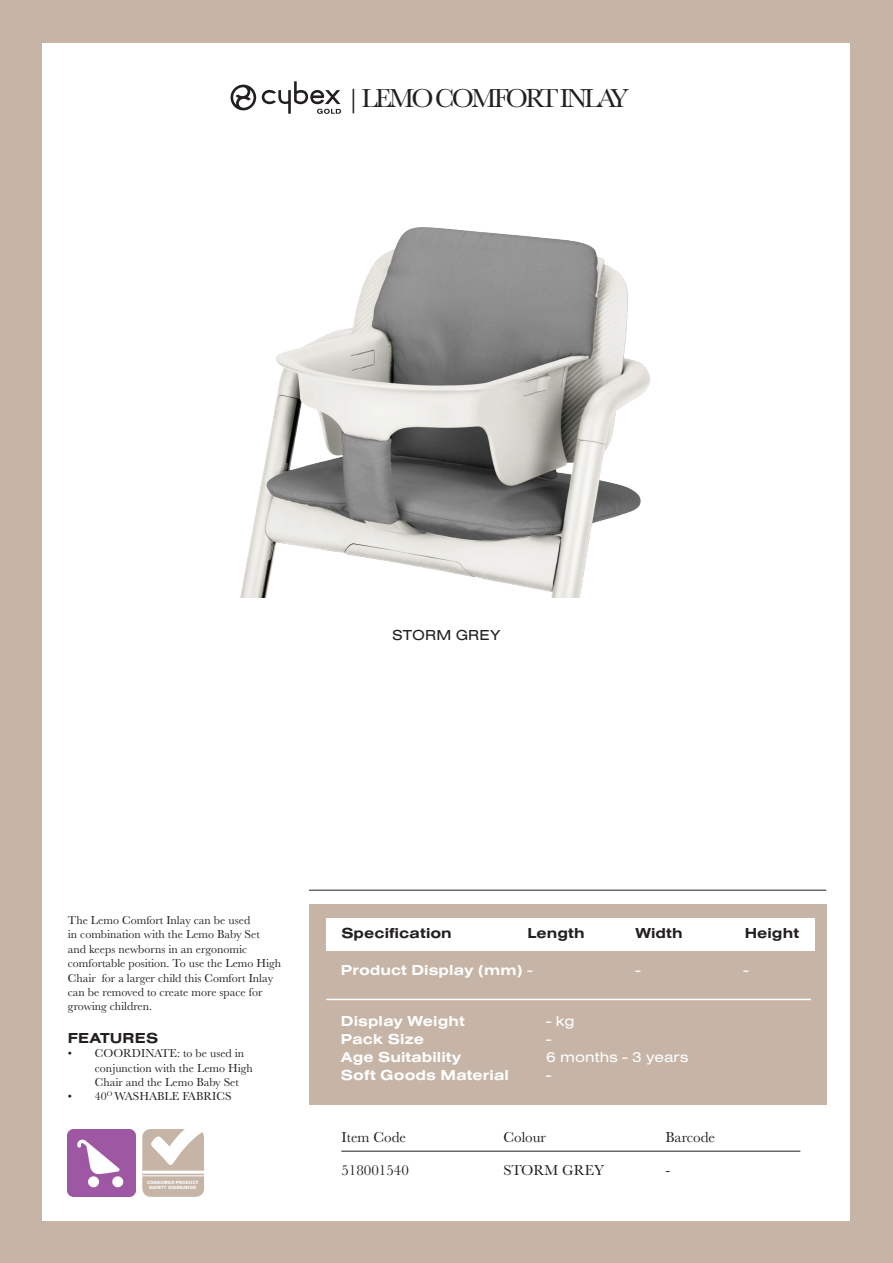
<style>
.page{position:relative;width:893px;height:1263px;background:#c6b4a6}
.page>*{position:absolute;margin:0;border:0;box-sizing:border-box;transform-origin:0 0}
.t1{font:27px "Baskerville MT Std";letter-spacing:-.1em;color:#231f20}
.t2{font:700 15px/18px "Nimbus San Ext";color:#fff}
.t3{font:15px "Baskerville MT Std";color:#231f20}
.t4{font:700 15px "Nimbus San Ext";color:#231f20}
.t5{font:15px/18px "Nimbus San Ext";color:#fff}
.t6{font:15px "Nimbus San Ext";color:#231f20}
.t7{font:12px/14.4px "Baskerville MT Std";color:#231f20}
.t8{font:700 4.5px/5.4px "Akzidenz Grotesk Pro";color:#fff;text-align:center}
.s1{color:#fff}
.s2{font-weight:400}
</style>
<div class="page">
<div style="left:43px;top:43px;width:807px;height:1177px;background:#fff"></div>
<img style="left:240px;top:227px;width:410px;height:371px">
<hr style="left:309px;top:890px;width:517px;height:1px;background:#231f20">
<hr style="left:341px;top:1151px;width:459px;height:1px;background:#231f20">
<div style="left:309px;top:904px;width:517px;height:201px;background:#c6b4a6"></div>
<hr style="left:326px;top:999px;width:485px;height:1px;background:#fff">
<div style="left:326px;top:918px;width:488px;height:32px;background:#fff"></div>
<img style="left:68px;top:1129px;width:68px;height:68px">
<div style="left:142px;top:1129px;width:62px;height:68px;background:#c6b4a6;border-radius:9px"></div>
<hr style="left:142px;top:1170px;width:62px;height:3px;background:#fff">
<hr style="left:142px;top:1175px;width:62px;height:1px;background:#fff">
<svg style="left:151px;top:1129px;width:52px;height:36px"></svg>
<svg style="left:231px;top:85px;width:25px;height:25px"></svg>
<svg style="left:262px;top:81px;width:79px;height:33px"></svg>
<h1 class="t1" style="left:264px;top:83px;width:366px"><span class="s1">CYBEX</span> | LEMO COMFORT INLAY</h1>
<p class="t6" style="left:392px;top:626px;width:110px">STORM GREY</p>
<p class="t7" style="left:68px;top:913px;width:215px">The Lemo Comfort Inlay can be used<br>in combination with the Lemo Baby Set<br>and keeps newborns in an ergonomic comfortable position. To use the Lemo High Chair for a larger child this Comfort Inlay can be removed to create more space for growing children.</p>
<p class="t4" style="left:68px;top:1029px;width:92px">FEATURES</p>
<p class="t7" style="left:95px;top:1046px;width:160px;text-indent:-27px">• COORDINATE: to be used in conjunction with the Lemo High<br>Chair and the Lemo Baby Set</p>
<p class="t7" style="left:68px;top:1089px;width:165px">• 40<sup>O</sup> WASHABLE FABRICS</p>
<p class="t8" style="left:147px;top:1179px;width:53px">CONSUMER PRODUCT<br>SAFETY STANDARDS</p>
<p class="t4" style="left:341px;top:924px;width:112px">Specification</p>
<p class="t4" style="left:527px;top:924px;width:59px">Length</p>
<p class="t4" style="left:635px;top:924px;width:49px">Width</p>
<p class="t4" style="left:745px;top:924px;width:56px">Height</p>
<p class="t5" style="left:635px;top:961px;width:7px">-</p>
<p class="t5" style="left:743px;top:961px;width:7px">-</p>
<p class="t2" style="left:341px;top:961px;width:193px">Product Display (mm) <span class="s2">-</span></p>
<p class="t2" style="left:341px;top:1012px;width:170px">Display Weight<br>Pack Size<br>Age Suitability<br>Soft Goods Material</p>
<p class="t5" style="left:546px;top:1011px;width:144px">- kg<br>-<br>6 months - 3 years -</p>
<p class="t3" style="left:341px;top:1128px;width:66px">Item Code</p>
<p class="t3" style="left:503px;top:1128px;width:44px">Colour</p>
<p class="t3" style="left:665px;top:1128px;width:51px">Barcode</p>
<p class="t3" style="left:341px;top:1161px;width:69px">518001540</p>
<p class="t3" style="left:503px;top:1161px;width:102px">STORM GREY</p>
<p class="t3" style="left:665px;top:1161px;width:6px">-</p>
</div>
